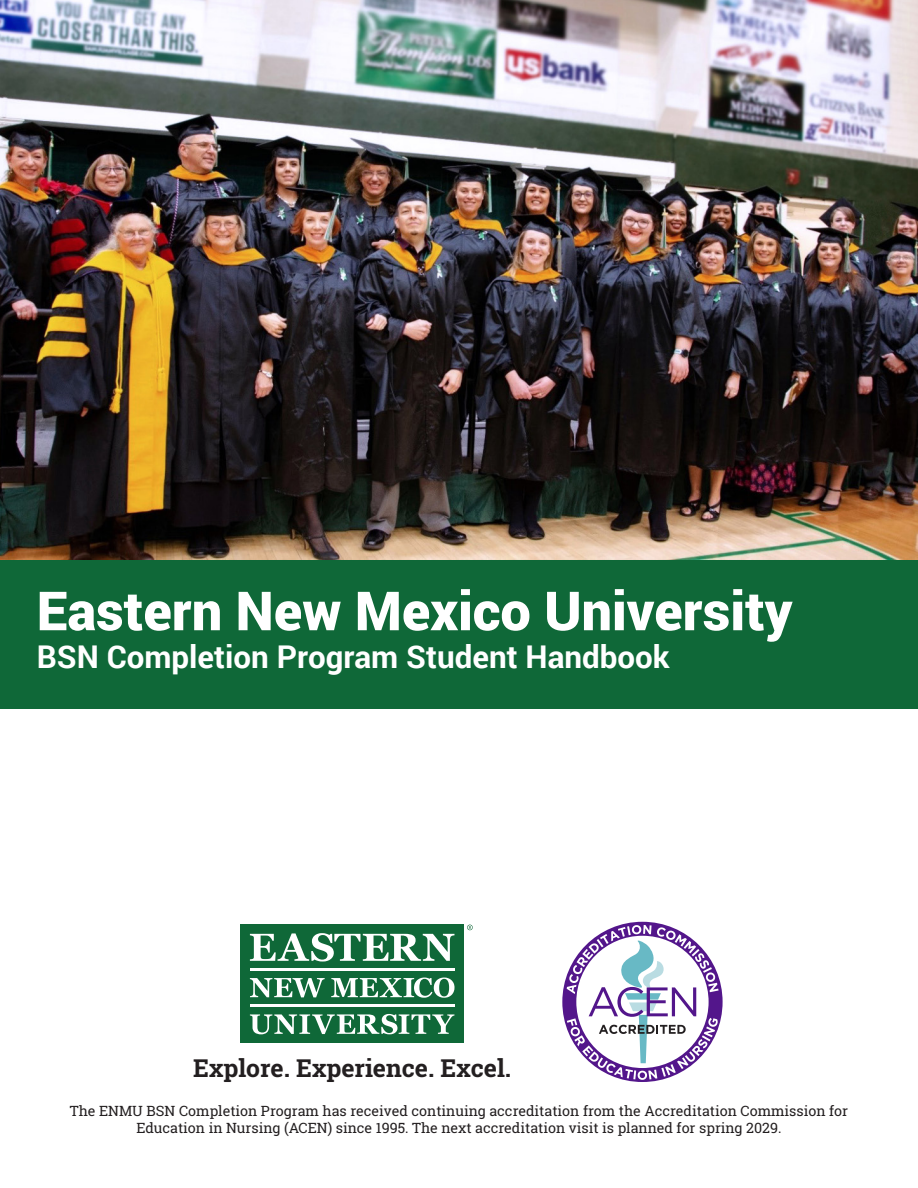
<style>
.page{position:relative;width:918px;height:1188px;background:#fff}
.page>*{position:absolute;margin:0;border:0;box-sizing:border-box;transform-origin:0 0}
.t1{font:900 54px "Roboto";color:#fff}
.t2{font:700 31.35px "Roboto";color:#fff}
.t3{font:700 24.75px "Roboto Slab";color:#231f20}
.Body_Text{font:14.25px/17.1px "Roboto Slab";color:#231f20;text-align:center}
</style>
<div class="page">
<div style="left:0;top:549px;width:918px;height:160px;background:#0f6838"></div>
<img style="left:0;top:0;width:918px;height:559px">
<div style="left:240px;top:924px;width:224px;height:119px;background:#0f6838"></div>
<hr style="left:250px;top:1005px;width:204px;height:2px;background:#fff">
<hr style="left:250px;top:968px;width:204px;height:3px;background:#fff">
<svg style="left:250px;top:933px;width:204px;height:29px"></svg>
<svg style="left:250px;top:978px;width:75px;height:19px"></svg>
<svg style="left:331px;top:978px;width:124px;height:20px"></svg>
<svg style="left:250px;top:1014px;width:204px;height:20px"></svg>
<svg style="left:467px;top:925px;width:6px;height:5px"></svg>
<hr style="left:250px;top:1004px;width:203px;height:3px;background:#fff">
<svg style="left:567px;top:925px;width:152px;height:155px"></svg>
<p class="t1" style="left:37px;top:573px;width:757px">Eastern New Mexico University</p>
<p class="t2" style="left:37px;top:635px;width:635px">BSN Completion Program Student Handbook</p>
<p class="t3" style="left:193px;top:1051px;width:320px">Explore. Experience. Excel.</p>
<p class="Body_Text" style="left:70px;top:1102px;width:780px">The ENMU BSN Completion Program has received continuing accreditation from the Accreditation Commission for<br>Education in Nursing (ACEN) since 1995. The next accreditation visit is planned for spring 2029.</p>
</div>
